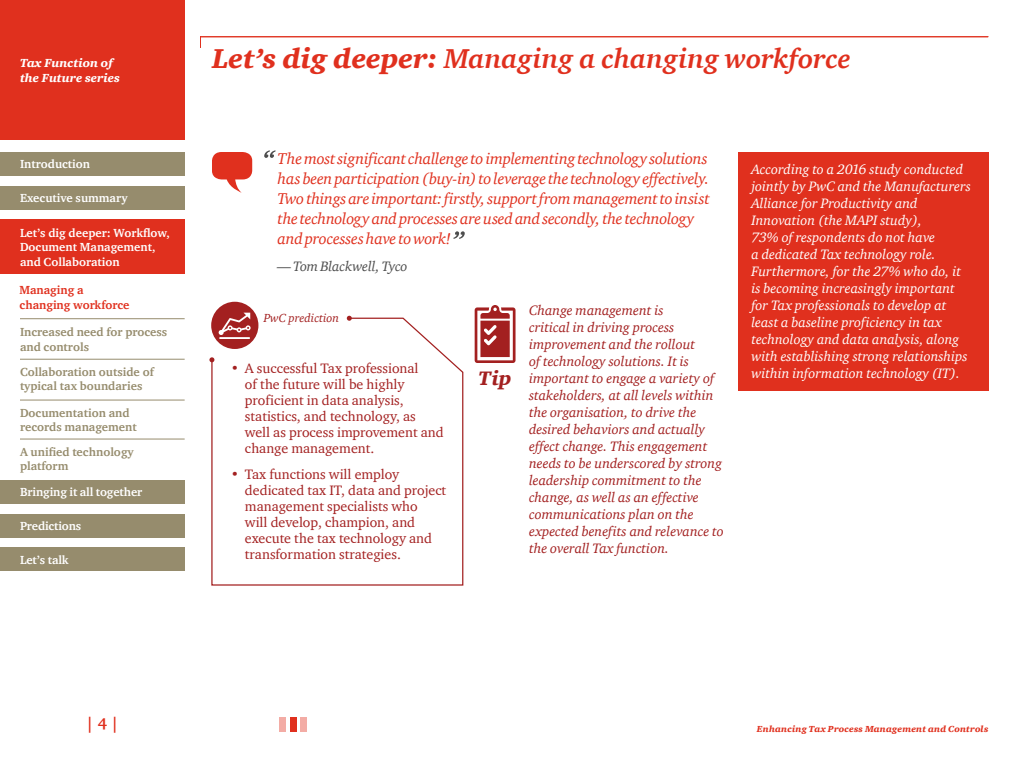
<style>
.page{position:relative;width:1024px;height:768px;background:#fff}
.page>*{position:absolute;margin:0;border:0;box-sizing:border-box;transform-origin:0 0}
.t1{font:italic 700 28px "ITC Charter Com";color:#e0301e}
.t2{font:italic 900 20px "ITC Charter Com";color:#a32020}
.t3{font:italic 16px/20px "ITC Charter Com";letter-spacing:-.015em;color:#e0301e}
.t4{font:700 16px "ITC Charter Com";color:#e0301e}
.t5{font:italic 14px/17px "ITC Charter Com";color:#fff}
.t6{font:italic 14px/17px "ITC Charter Com";color:#a32020}
.t7{font:14px/16px "ITC Charter Com";color:#a32020}
.t8{font:italic 14px "ITC Charter Com";letter-spacing:-.005em;color:#4d4d4d}
.t9{font:700 12px/14.4px "ITC Charter Com";color:#968c6d}
.t10{font:700 12px/14.4px "ITC Charter Com";color:#fff}
.t11{font:italic 900 12px/14.4px "ITC Charter Com";color:#fff}
.t12{font:700 12px/14.4px "ITC Charter Com";color:#e0301e}
.t13{font:italic 12px "ITC Charter Com";color:#a32020}
.t14{font:italic 900 9px "ITC Charter Com";letter-spacing:.015em;color:#e0301e}
.s1{font-weight:900}
</style>
<div class="page">
<div style="left:0;top:0;width:185px;height:140px;background:#e0301e"></div>
<div style="left:279px;top:717px;width:7px;height:15px;background:#f3aca5"></div>
<div style="left:300px;top:717px;width:7px;height:15px;background:#f3aca5"></div>
<div style="left:290px;top:717px;width:6px;height:15px;background:#e0301e"></div>
<hr style="left:201px;top:36px;width:787px;height:1px;background:#e0301e">
<div style="left:738px;top:152px;width:250px;height:238px;background:#e0301e"></div>
<svg style="left:212px;top:152px;width:40px;height:41px"></svg>
<svg style="left:264px;top:150px;width:12px;height:8px"></svg>
<svg style="left:453px;top:231px;width:12px;height:8px"></svg>
<svg style="left:475px;top:305px;width:41px;height:58px"></svg>
<svg style="left:211px;top:317px;width:253px;height:269px"></svg>
<svg style="left:209px;top:357px;width:5px;height:5px"></svg>
<svg style="left:347px;top:316px;width:5px;height:5px"></svg>
<svg style="left:211px;top:302px;width:47px;height:47px"></svg>
<div style="left:0;top:220px;width:185px;height:54px;background:#e0301e"></div>
<hr style="left:20px;top:359px;width:165px;height:1px;background:#968c6d">
<hr style="left:20px;top:439px;width:165px;height:1px;background:#968c6d">
<hr style="left:20px;top:400px;width:165px;height:1px;background:#968c6d">
<div style="left:0;top:480px;width:185px;height:24px;background:#968c6d"></div>
<div style="left:0;top:152px;width:185px;height:24px;background:#968c6d"></div>
<div style="left:0;top:186px;width:185px;height:24px;background:#968c6d"></div>
<div style="left:0;top:514px;width:185px;height:24px;background:#968c6d"></div>
<div style="left:0;top:547px;width:185px;height:24px;background:#968c6d"></div>
<hr style="left:20px;top:318px;width:165px;height:1px;background:#968c6d">
<p class="t11" style="left:20px;top:56px;width:102px">Tax Function of the Future series</p>
<p class="t10" style="left:20px;top:157px;width:72px">Introduction</p>
<p class="t10" style="left:20px;top:191px;width:109px">Executive summary</p>
<p class="t10" style="left:20px;top:225px;width:151px">Let’s dig deeper: Workflow,<br>Document Management, and Collaboration</p>
<p class="t12" style="left:20px;top:283px;width:112px">Managing a changing workforce</p>
<p class="t9" style="left:20px;top:325px;width:149px">Increased need for process and controls</p>
<p class="t9" style="left:20px;top:365px;width:135px">Collaboration outside of typical tax boundaries</p>
<p class="t9" style="left:20px;top:406px;width:118px">Documentation and records management</p>
<p class="t9" style="left:20px;top:444px;width:115px">A unified technology platform</p>
<p class="t10" style="left:20px;top:485px;width:124px">Bringing it all together</p>
<p class="t10" style="left:20px;top:519px;width:63px">Predictions</p>
<p class="t10" style="left:20px;top:552px;width:50px">Let’s talk</p>
<h1 class="t1" style="left:212px;top:41px;width:640px"><span class="s1">Let’s dig deeper:</span> Managing a changing workforce</h1>
<p class="t3" style="left:278px;top:148px;width:434px">The most significant challenge to implementing technology solutions has been participation (buy-in) to leverage the technology effectively.<br>Two things are important: firstly, support from management to insist the technology and processes are used and secondly, the technology and processes have to work!</p>
<p class="t8" style="left:277px;top:258px;width:132px">— Tom Blackwell, Tyco</p>
<p class="t6" style="left:529px;top:302px;width:196px">Change management is<br>critical in driving process improvement and the rollout<br>of technology solutions. It is important to engage a variety of stakeholders, at all levels within the organisation, to drive the desired behaviors and actually effect change. This engagement needs to be underscored by strong leadership commitment to the change, as well as an effective communications plan on the expected benefits and relevance to the overall Tax function.</p>
<p class="t13" style="left:264px;top:311px;width:77px">PwC prediction</p>
<p class="t7" style="left:245px;top:360px;width:200px;text-indent:-14px">• A successful Tax professional<br>of the future will be highly proficient in data analysis, statistics, and technology, as well as process improvement and change management.</p>
<p class="t7" style="left:245px;top:466px;width:203px;text-indent:-14px">• Tax functions will employ dedicated tax IT, data and project management specialists who<br>will develop, champion, and execute the tax technology and transformation strategies.</p>
<h2 class="t2" style="left:479px;top:366px;width:35px">Tip</h2>
<p class="t5" style="left:752px;top:161px;width:221px">According to a 2016 study conducted jointly by PwC and the Manufacturers Alliance for Productivity and Innovation (the MAPI study),<br>73% of respondents do not have<br>a dedicated Tax technology role.<br>Furthermore, for the 27% who do, it is becoming increasingly important for Tax professionals to develop at least a baseline proficiency in tax technology and data analysis, along with establishing strong relationships within information technology (IT).</p>
<p class="t4" style="left:86px;top:714px;width:34px">| 4 |</p>
<p class="t14" style="left:757px;top:723px;width:233px">Enhancing Tax Process Management and Controls</p>
</div>
